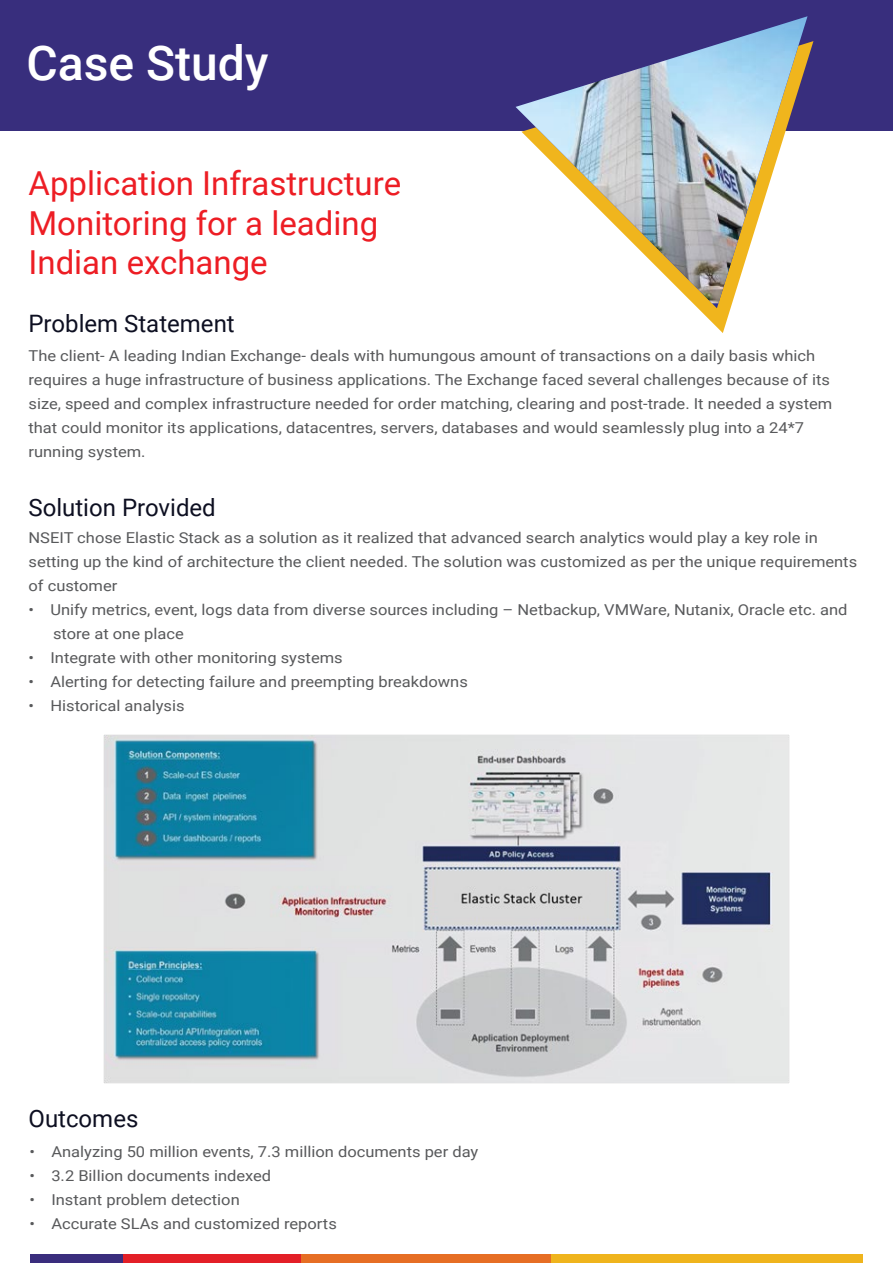
<style>
.page{position:relative;width:893px;height:1263px;background:#fff}
.page>*{position:absolute;margin:0;border:0;box-sizing:border-box;transform-origin:0 0}
.t1{font:500 48px "Roboto";color:#fff}
.t2{font:33px/39.6px "Roboto";color:#ed1d24}
.t3{font:24px "Roboto";color:#0d0f21}
.t4{font:15px/24px "Roboto";color:#58595b;scale:1.1 1}
</style>
<div class="page">
<div style="left:551px;top:1254px;width:312px;height:8px;background:#efb41d"></div>
<div style="left:301px;top:1254px;width:250px;height:8px;background:#e66e24"></div>
<div style="left:123px;top:1254px;width:178px;height:8px;background:#e31f27"></div>
<div style="left:30px;top:1254px;width:93px;height:8px;background:#3a2d7d"></div>
<img style="left:104px;top:734px;width:685px;height:350px">
<div style="left:0;top:0;width:893px;height:131px;background:#382e7d"></div>
<svg style="left:698px;top:41px;width:115px;height:292px"></svg>
<img style="left:516px;top:16px;width:291px;height:287px">
<h1 class="t1" style="left:26px;top:29px;width:243px">Case Study</h1>
<h2 class="t2" style="left:28px;top:162px;width:374px">Application Infrastructure<br>Monitoring for a leading<br>Indian exchange</h2>
<h3 class="t3" style="left:28px;top:307px;width:208px">Problem Statement</h3>
<p class="t4" style="left:28px;top:343px;width:732px">The client- A leading Indian Exchange- deals with humungous amount of transactions on a daily basis which requires a huge infrastructure of business applications. The Exchange faced several challenges because of its size, speed and complex infrastructure needed for order matching, clearing and post-trade. It needed a system that could monitor its applications, datacentres, servers, databases and would seamlessly plug into a 24*7 running system.</p>
<h3 class="t3" style="left:28px;top:491px;width:189px">Solution Provided</h3>
<p class="t4" style="left:28px;top:525px;width:755px">NSEIT chose Elastic Stack as a solution as it realized that advanced search analytics would play a key role in setting up the kind of architecture the client needed. The solution was customized as per the unique requirements of customer</p>
<p class="t4" style="left:53px;top:597px;width:724px;text-indent:-25px">• Unify metrics, event, logs data from diverse sources including – Netbackup, VMWare, Nutanix, Oracle etc. and store at one place</p>
<p class="t4" style="left:28px;top:645px;width:287px">• Integrate with other monitoring systems</p>
<p class="t4" style="left:28px;top:669px;width:401px">• Alerting for detecting failure and preempting breakdowns</p>
<p class="t4" style="left:28px;top:693px;width:143px">• Historical analysis</p>
<h3 class="t3" style="left:28px;top:1102px;width:111px">Outcomes</h3>
<p class="t4" style="left:29px;top:1139px;width:410px">• Analyzing 50 million events, 7.3 million documents per day</p>
<p class="t4" style="left:29px;top:1163px;width:221px">• 3.2 Billion documents indexed</p>
<p class="t4" style="left:29px;top:1187px;width:193px">• Instant problem detection</p>
<p class="t4" style="left:29px;top:1211px;width:281px">• Accurate SLAs and customized reports</p>
</div>
